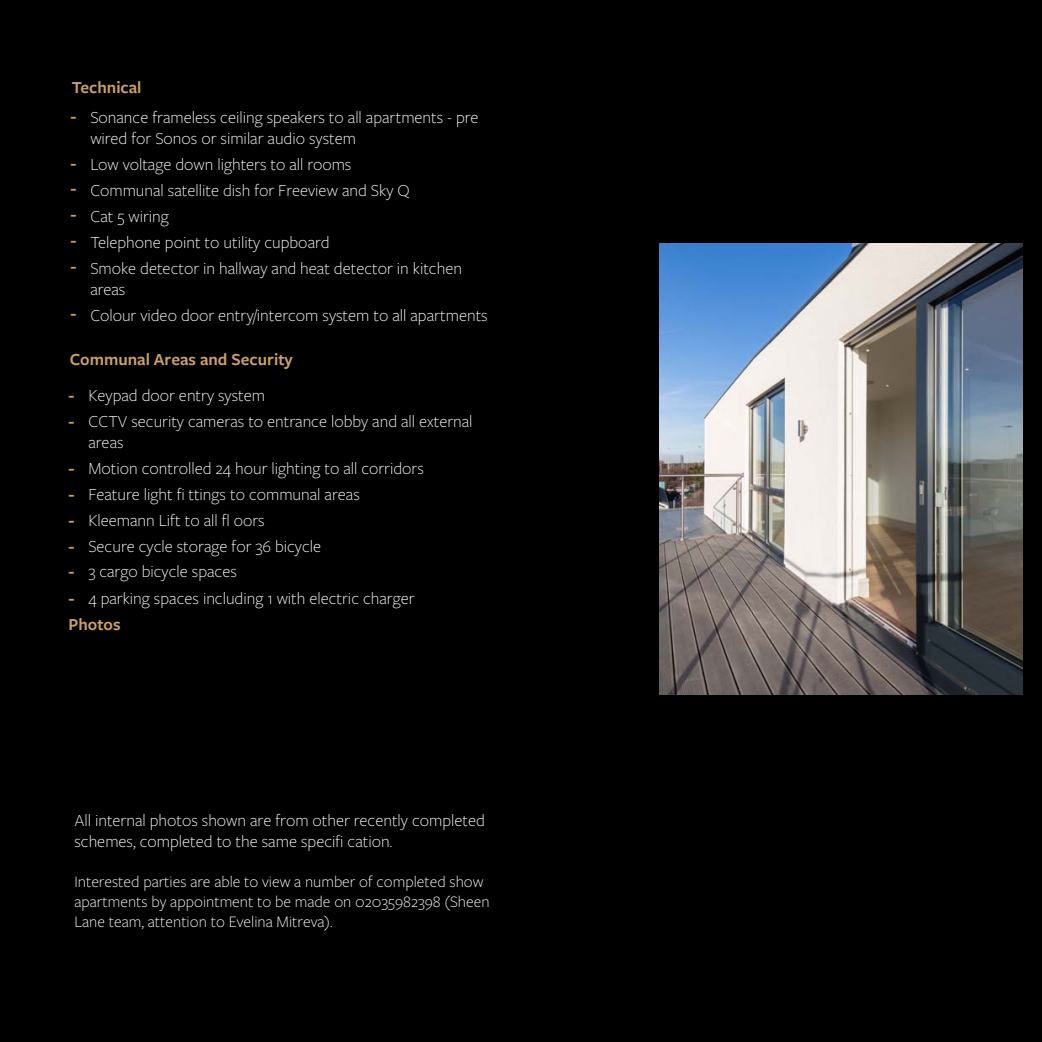
<style>
.page{position:relative;width:1042px;height:1042px;background:#000}
.page>*{position:absolute;margin:0;border:0;box-sizing:border-box;transform-origin:0 0}
.t1{font:300 17.5px/21px "Freight Sans Pro";color:#fff}
.t2{font:600 17.5px "Freight Sans Pro";color:#d0a263}
.t3{font:300 16.62px/19.9px "Freight Sans Pro";color:#fff}
.s1{font-weight:600;color:#d0a263}
.s2{font-size:16.62px}
</style>
<div class="page">
<img style="left:659px;top:243px;width:363px;height:451px">
<p class="t2" style="left:72px;top:81px;width:71px">Technical</p>
<p class="t1" style="left:90px;top:109px;width:390px;text-indent:-20px"><span class="s1">-</span> Sonance frameless ceiling speakers to all apartments - pre wired for Sonos or similar audio system</p>
<p class="t1" style="left:70px;top:156px;width:282px"><span class="s1">-</span> Low voltage down lighters to all rooms</p>
<p class="t1" style="left:70px;top:182px;width:341px"><span class="s1">-</span> Communal satellite dish for Freeview and Sky Q</p>
<p class="t1" style="left:70px;top:208px;width:100px"><span class="s1">-</span> Cat 5 wiring</p>
<p class="t1" style="left:70px;top:234px;width:260px"><span class="s1">-</span> Telephone point to utility cupboard</p>
<p class="t1" style="left:90px;top:260px;width:373px;text-indent:-20px"><span class="s1">-</span> Smoke detector in hallway and heat detector in kitchen areas</p>
<p class="t1" style="left:70px;top:307px;width:419px"><span class="s1">-</span> Colour video door entry/intercom system to all apartments</p>
<p class="t2" style="left:70px;top:353px;width:225px">Communal Areas and Security</p>
<p class="t1" style="left:69px;top:387px;width:198px"><span class="s1">-</span> Keypad door entry system</p>
<p class="t1" style="left:88px;top:413px;width:386px;line-height:20.5px;text-indent:-20px"><span class="s1">-</span> CCTV security cameras to entrance lobby and all external areas</p>
<p class="t1" style="left:69px;top:459px;width:357px"><span class="s1">-</span> Motion controlled 24 hour lighting to all corridors</p>
<p class="t1" style="left:69px;top:485px;width:293px"><span class="s1">-</span> Feature light fi ttings to communal areas</p>
<p class="t1" style="left:69px;top:511px;width:198px"><span class="s1">-</span> Kleemann Lift to all fl oors</p>
<p class="t1" style="left:69px;top:537px;width:254px"><span class="s1">-</span> Secure cycle storage for 36 bicycle</p>
<p class="t1" style="left:69px;top:560px;width:170px"><span class="s1">-</span> 3 cargo bicycle spaces</p>
<p class="t1" style="left:69px;top:584px;width:347px;line-height:26.6px"><span class="s1">-</span> 4 parking spaces including 1 with electric charger<br><span class="s1">Photos</span></p>
<p class="t1" style="left:74px;top:811px;width:412px">All internal photos shown are from other recently completed schemes, completed to the same specifi cation<span class="s2">.</span></p>
<p class="t3" style="left:74px;top:873px;width:417px">Interested parties are able to view a number of completed show apartments by appointment to be made on 02035982398 (Sheen<br>Lane team, attention to Evelina Mitreva).</p>
</div>
